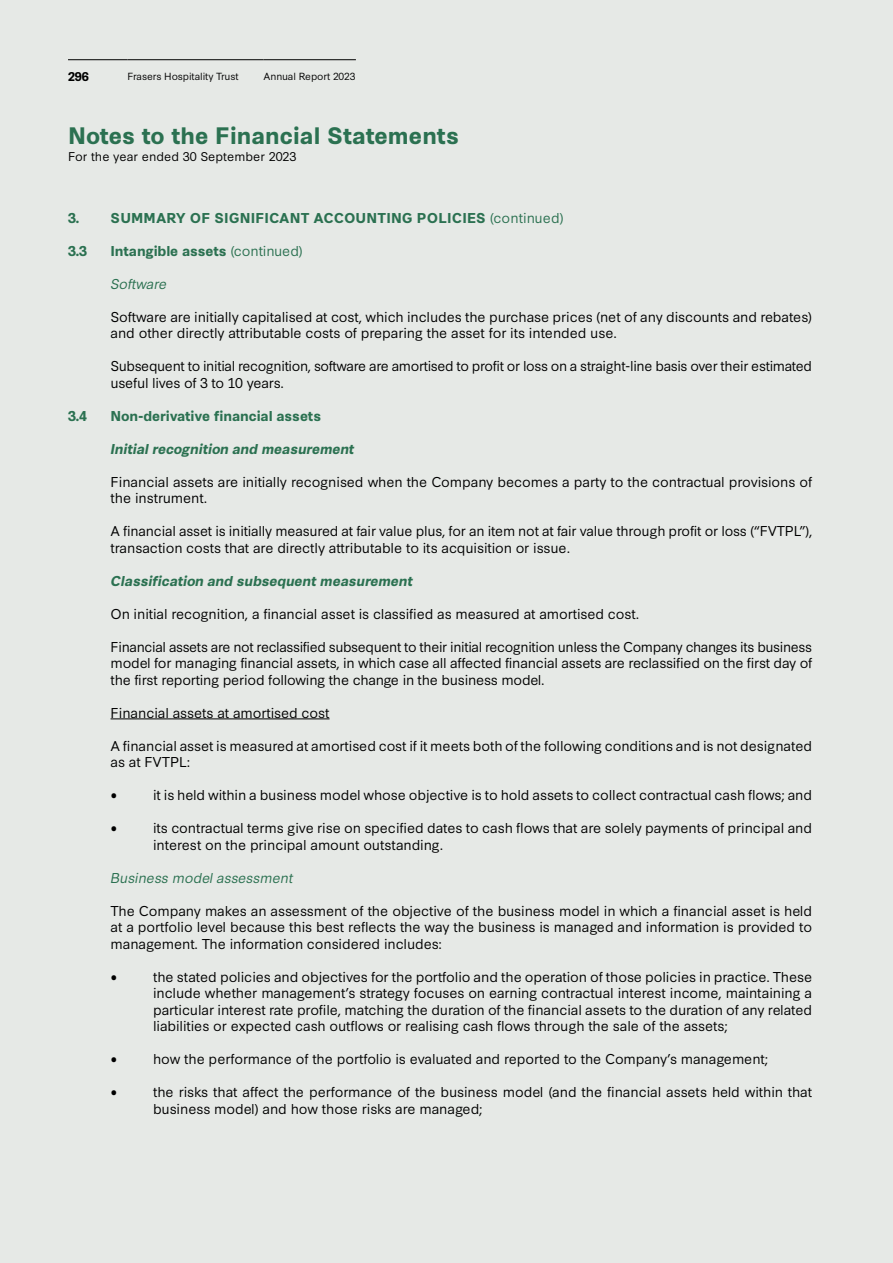
<style>
.page{position:relative;width:893px;height:1263px;background:#e6e9e6}
.page>*{position:absolute;margin:0;border:0;box-sizing:border-box;transform-origin:0 0}
.t1{font:700 22.5px "Synthese";color:#2b7151}
.t2{font:13.5px/16.5px "Synthese";letter-spacing:-.01em;color:#000}
.t3{font:13.5px/16.5px "Synthese";letter-spacing:-.03em;color:#000}
.t4{font:italic 700 13.5px "Synthese";letter-spacing:-.01em;color:#2b7151}
.t5{font:700 13.5px "Synthese";letter-spacing:-.01em;color:#2b7151}
.t6{font:700 13.5px "Synthese";letter-spacing:.01em;color:#2b7151}
.t7{font:italic 13.5px "Synthese";letter-spacing:-.01em;color:#2b7151}
.t8{font:12px "Synthese";color:#000}
.t9{font:700 12px "Synthese";color:#000}
.t10{font:9.75px "Synthese";letter-spacing:-.01em;color:#000}
.s1{font-weight:400}
</style>
<div class="page">
<hr style="left:111px;top:719px;width:219px;height:1px;background:#000">
<hr style="left:68px;top:59px;width:60px;height:1px;background:#000">
<hr style="left:128px;top:59px;width:136px;height:1px;background:#000">
<hr style="left:264px;top:59px;width:92px;height:1px;background:#000">
<p class="t9" style="left:68px;top:68px;width:22px">296</p>
<p class="t10" style="left:128px;top:68px;width:113px">Frasers Hospitality Trust</p>
<p class="t10" style="left:264px;top:68px;width:93px">Annual Report 2023</p>
<h1 class="t1" style="left:68px;top:118px;width:393px">Notes to the Financial Statements</h1>
<p class="t8" style="left:68px;top:147px;width:230px">For the year ended 30 September 2023</p>
<p class="t6" style="left:68px;top:207px;width:497px">3. SUMMARY OF SIGNIFICANT ACCOUNTING POLICIES <span class="s1">(continued)</span></p>
<p class="t5" style="left:68px;top:240px;width:20px">3.3</p>
<p class="t5" style="left:111px;top:240px;width:194px">Intangible assets <span class="s1">(continued)</span></p>
<p class="t7" style="left:111px;top:273px;width:58px">Software</p>
<p class="t2" style="left:111px;top:307px;width:703px">Software are initially capitalised at cost, which includes the purchase prices (net of any discounts and rebates) and other directly attributable costs of preparing the asset for its intended use.</p>
<p class="t3" style="left:111px;top:357px;width:703px">Subsequent to initial recognition, software are amortised to profit or loss on a straight-line basis over their estimated useful lives of 3 to 10 years.</p>
<p class="t5" style="left:68px;top:405px;width:20px">3.4</p>
<p class="t5" style="left:111px;top:405px;width:212px">Non-derivative financial assets</p>
<p class="t4" style="left:111px;top:438px;width:245px">Initial recognition and measurement</p>
<p class="t2" style="left:111px;top:472px;width:703px">Financial assets are initially recognised when the Company becomes a party to the contractual provisions of the instrument.</p>
<p class="t2" style="left:111px;top:522px;width:703px">A financial asset is initially measured at fair value plus, for an item not at fair value through profit or loss (“FVTPL”), transaction costs that are directly attributable to its acquisition or issue.</p>
<p class="t4" style="left:111px;top:570px;width:304px">Classification and subsequent measurement</p>
<p class="t2" style="left:111px;top:604px;width:530px">On initial recognition, a financial asset is classified as measured at amortised cost.</p>
<p class="t2" style="left:111px;top:637px;width:703px;text-align:justify">Financial assets are not reclassified subsequent to their initial recognition unless the Company changes its business model for managing financial assets, in which case all affected financial assets are reclassified on the first day of the first reporting period following the change in the business model.</p>
<p class="t2" style="left:111px;top:703px;width:220px">Financial assets at amortised cost</p>
<p class="t2" style="left:111px;top:736px;width:703px">A financial asset is measured at amortised cost if it meets both of the following conditions and is not designated as at FVTPL:</p>
<p class="t2" style="left:111px;top:786px;width:8px">•</p>
<p class="t2" style="left:153px;top:786px;width:661px">it is held within a business model whose objective is to hold assets to collect contractual cash flows; and</p>
<p class="t2" style="left:111px;top:819px;width:8px">•</p>
<p class="t2" style="left:153px;top:819px;width:660px">its contractual terms give rise on specified dates to cash flows that are solely payments of principal and interest on the principal amount outstanding.</p>
<p class="t7" style="left:111px;top:866px;width:184px">Business model assessment</p>
<p class="t2" style="left:111px;top:901px;width:703px;text-align:justify">The Company makes an assessment of the objective of the business model in which a financial asset is held at a portfolio level because this best reflects the way the business is managed and information is provided to management. The information considered includes:</p>
<p class="t2" style="left:111px;top:967px;width:8px">•</p>
<p class="t2" style="left:153px;top:967px;width:661px;text-align:justify">the stated policies and objectives for the portfolio and the operation of those policies in practice. These include whether management’s strategy focuses on earning contractual interest income, maintaining a particular interest rate profile, matching the duration of the financial assets to the duration of any related liabilities or expected cash outflows or realising cash flows through the sale of the assets;</p>
<p class="t2" style="left:111px;top:1050px;width:8px">•</p>
<p class="t2" style="left:153px;top:1050px;width:617px">how the performance of the portfolio is evaluated and reported to the Company’s management;</p>
<p class="t2" style="left:111px;top:1083px;width:8px">•</p>
<p class="t2" style="left:153px;top:1083px;width:661px">the risks that affect the performance of the business model (and the financial assets held within that business model) and how those risks are managed;</p>
</div>
